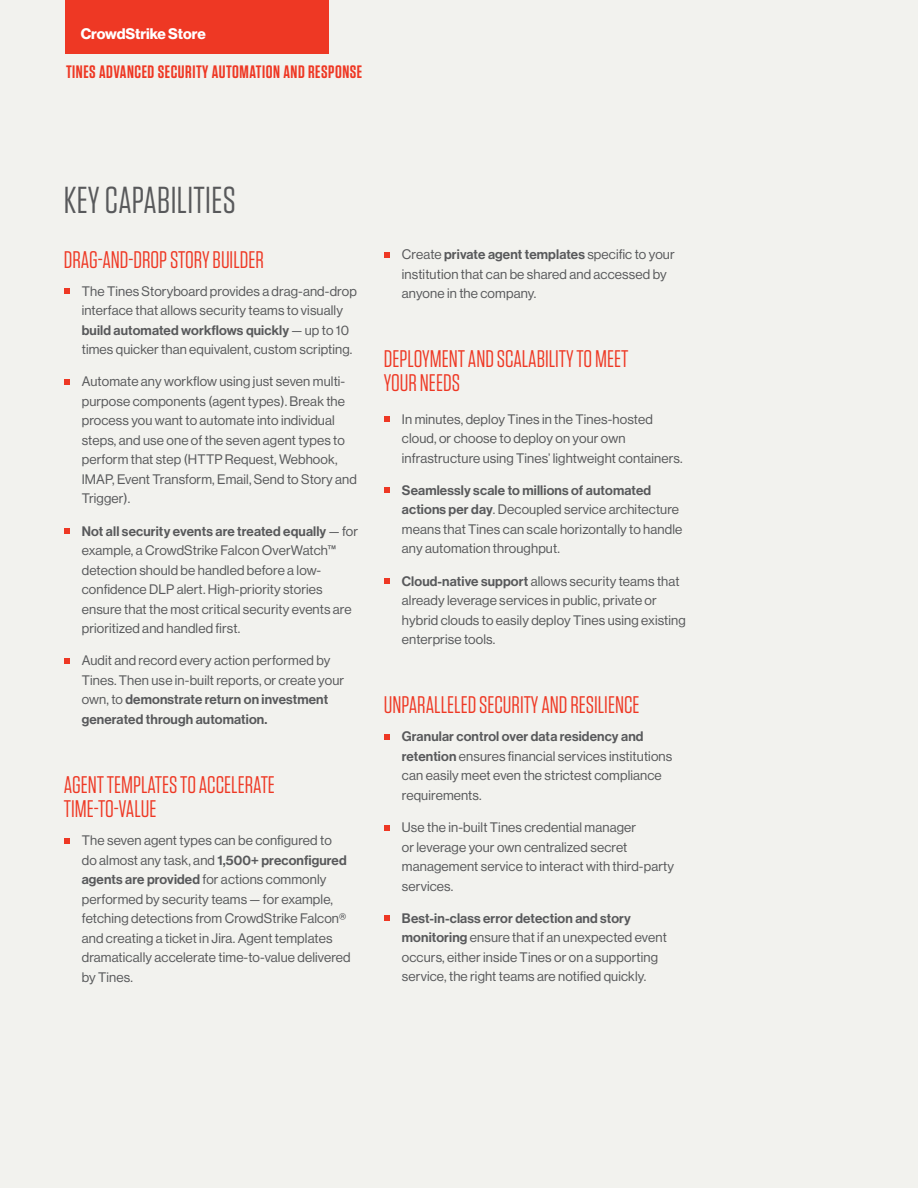
<style>
.page{position:relative;width:918px;height:1188px;background:#f2f2ee}
.page>*{position:absolute;margin:0;border:0;box-sizing:border-box;transform-origin:0 0}
.t1{font:37.5px "Tungsten";letter-spacing:.01em;color:#58595b}
.t2{font:24px/24px "Tungsten";color:#ee3824}
.t3{font:600 18px "Tungsten";letter-spacing:.03em;color:#ee3824}
.t4{font:700 15px "Haas Grot Disp 75";letter-spacing:-.005em;color:#fff}
.t5{font:13.5px/19.5px "Haas Grot Disp 55 Roman";letter-spacing:.01em;color:#58595b}
.t6{font:500 13.5px/19.5px "Haas Grot Disp 65";letter-spacing:.01em;color:#58595b}
.s1{font-family:"Haas Grot Disp 55 Roman";font-weight:400}
.s2{font-family:"Haas Grot Disp 65";font-weight:500}
</style>
<div class="page">
<div style="left:65px;top:0;width:263px;height:53px;background:#ee3824"></div>
<svg style="left:64px;top:288px;width:6px;height:6px"></svg>
<svg style="left:64px;top:379px;width:6px;height:6px"></svg>
<svg style="left:64px;top:528px;width:6px;height:6px"></svg>
<svg style="left:64px;top:658px;width:6px;height:6px"></svg>
<svg style="left:64px;top:838px;width:6px;height:6px"></svg>
<svg style="left:384px;top:252px;width:6px;height:6px"></svg>
<svg style="left:384px;top:416px;width:6px;height:6px"></svg>
<svg style="left:384px;top:487px;width:6px;height:6px"></svg>
<svg style="left:384px;top:578px;width:6px;height:6px"></svg>
<svg style="left:384px;top:734px;width:6px;height:6px"></svg>
<svg style="left:384px;top:825px;width:6px;height:6px"></svg>
<svg style="left:384px;top:915px;width:6px;height:6px"></svg>
<p class="t4" style="left:81px;top:25px;width:127px">CrowdStrike Store</p>
<h3 class="t3" style="left:66px;top:62px;width:298px">TINES ADVANCED SECURITY AUTOMATION AND RESPONSE</h3>
<h1 class="t1" style="left:64px;top:181px;width:173px">KEY CAPABILITIES</h1>
<h2 class="t2" style="left:64px;top:248px;width:202px">DRAG-AND-DROP STORY BUILDER</h2>
<p class="t5" style="left:82px;top:281px;width:277px">The Tines Storyboard provides a drag-and-drop interface that allows security teams to visually</p>
<p class="t6" style="left:82px;top:320px;width:269px">build automated workflows quickly <span class="s1">— up to 10</span></p>
<p class="t5" style="left:82px;top:340px;width:272px">times quicker than equivalent, custom scripting.</p>
<p class="t5" style="left:82px;top:372px;width:277px">Automate any workflow using just seven multi&shy;purpose components (agent types). Break the process you want to automate into individual steps, and use one of the seven agent types to perform that step (HTTP Request, Webhook, IMAP, Event Transform, Email, Send to Story and Trigger).</p>
<p class="t6" style="left:82px;top:521px;width:278px">Not all security events are treated equally <span class="s1">— for</span></p>
<p class="t5" style="left:82px;top:541px;width:271px">example, a CrowdStrike Falcon OverWatch™ detection should be handled before a low&shy;confidence DLP alert. High-priority stories ensure that the most critical security events are prioritized and handled first.</p>
<p class="t5" style="left:82px;top:651px;width:264px">Audit and record every action performed by<br>Tines. Then use in-built reports, or create your</p>
<p class="t6" style="left:82px;top:690px;width:248px"><span class="s1">own, to</span> demonstrate return on investment generated through automation.</p>
<h2 class="t2" style="left:64px;top:773px;width:213px">AGENT TEMPLATES TO ACCELERATE<br>TIME-TO-VALUE</h2>
<p class="t5" style="left:82px;top:831px;width:270px">The seven agent types can be configured to<br>do almost any task, and <span class="s2">1,500+ preconfigured agents are provided</span> for actions commonly performed by security teams — for example, fetching detections from CrowdStrike Falcon® and creating a ticket in Jira. Agent templates dramatically accelerate time-to-value delivered by Tines.</p>
<p class="t6" style="left:402px;top:245px;width:274px"><span class="s1">Create</span> private agent templates <span class="s1">specific to your</span></p>
<p class="t5" style="left:402px;top:264px;width:266px">institution that can be shared and accessed by anyone in the company.</p>
<h2 class="t2" style="left:384px;top:347px;width:246px">DEPLOYMENT AND SCALABILITY TO MEET<br>YOUR NEEDS</h2>
<p class="t5" style="left:402px;top:409px;width:282px">In minutes, deploy Tines in the Tines-hosted cloud, or choose to deploy on your own infrastructure using Tines’ lightweight containers.</p>
<p class="t6" style="left:402px;top:481px;width:251px">Seamlessly scale to millions of automated</p>
<p class="t5" style="left:402px;top:500px;width:282px"><span class="s2">actions per day</span>. Decoupled service architecture means that Tines can scale horizontally to handle any automation throughput.</p>
<p class="t5" style="left:402px;top:571px;width:285px"><span class="s2">Cloud-native support</span> allows security teams that already leverage services in public, private or hybrid clouds to easily deploy Tines using existing enterprise tools.</p>
<h2 class="t2" style="left:384px;top:693px;width:257px">UNPARALLELED SECURITY AND RESILIENCE</h2>
<p class="t6" style="left:402px;top:727px;width:243px">Granular control over data residency and</p>
<p class="t5" style="left:402px;top:747px;width:272px"><span class="s2">retention</span> ensures financial services institutions can easily meet even the strictest compliance requirements.</p>
<p class="t5" style="left:402px;top:818px;width:274px">Use the in-built Tines credential manager<br>or leverage your own centralized secret management service to interact with third-party services.</p>
<p class="t6" style="left:402px;top:909px;width:231px">Best-in-class error detection and story</p>
<p class="t5" style="left:402px;top:928px;width:266px"><span class="s2">monitoring</span> ensure that if an unexpected event occurs, either inside Tines or on a supporting service, the right teams are notified quickly.</p>
</div>
